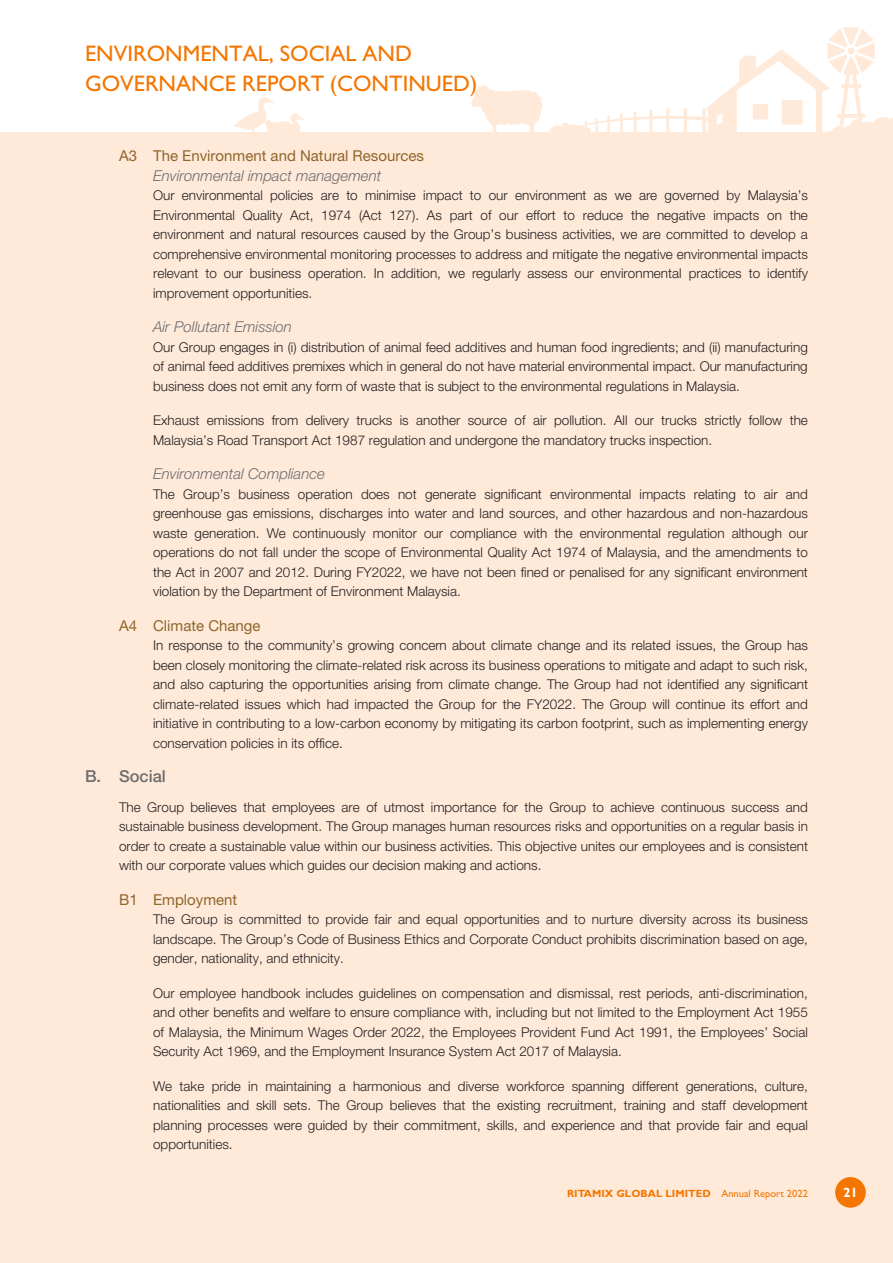
<style>
.page{position:relative;width:893px;height:1263px;background:#fff}
.page>*{position:absolute;margin:0;border:0;box-sizing:border-box;transform-origin:0 0}
.t1{font:22.5px/30px "Gill Sans Std";color:#f47600}
.t2{font:500 16.5px "Helvetica Neue LT Std";color:#6c6d70}
.t3{font:italic 300 15px "Helvetica Neue LT Std";color:#6c6d70}
.t4{font:15px "Helvetica Neue LT Std";color:#90642a}
.t5{font:300 13.5px/19.5px "Helvetica Neue LT Std";color:#231f20;text-align:justify}
.t6{font:700 13.5px "Gill Sans Std";color:#fff}
.t7{font:700 10.5px "Gill Sans Std";color:#f47600}
.s1{font-weight:400}
</style>
<div class="page">
<div style="left:0;top:132px;width:893px;height:1131px;background:#ffeada"></div>
<svg style="left:471px;top:27px;width:422px;height:105px"></svg>
<svg style="left:234px;top:97px;width:70px;height:35px"></svg>
<div style="left:835px;top:1177px;width:31px;height:31px;background:#f47600;border-radius:50%"></div>
<h1 class="t1" style="left:85px;top:39px;width:329px">ENVIRONMENTAL, SOCIAL AND<br>GOVERNANCE REPORT (contin</h1>
<h1 class="t1" style="left:426px;top:69px;width:53px">ued)</h1>
<p class="t4" style="left:119px;top:147px;width:306px">A3 The Environment and Natural Resources</p>
<p class="t3" style="left:153px;top:167px;width:230px">Environmental impact management</p>
<p class="t5" style="left:153px;top:185px;width:656px">Our environmental policies are to minimise impact to our environment as we are governed by Malaysia’s Environmental Quality Act, 1974 (Act 127). As part of our effort to reduce the negative impacts on the environment and natural resources caused by the Group’s business activities, we are committed to develop a comprehensive environmental monitoring processes to address and mitigate the negative environmental impacts relevant to our business operation. In addition, we regularly assess our environmental practices to identify improvement opportunities.</p>
<p class="t3" style="left:153px;top:318px;width:140px">Air Pollutant Emission</p>
<p class="t5" style="left:153px;top:337px;width:656px">Our Group engages in (i) distribution of animal feed additives and human food ingredients; and (ii) manufacturing of animal feed additives premixes which in general do not have material environmental impact. Our manufacturing business does not emit any form of waste that is subject to the environmental regulations in Malaysia.</p>
<p class="t5" style="left:153px;top:410px;width:656px">Exhaust emissions from delivery trucks is another source of air pollution. All our trucks strictly follow the<br>Malaysia’s Road Transport Act 1987 regulation and undergone the mandatory trucks inspection.</p>
<p class="t3" style="left:153px;top:465px;width:173px">Environmental Compliance</p>
<p class="t5" style="left:153px;top:484px;width:656px">The Group’s business operation does not generate significant environmental impacts relating to air and greenhouse gas emissions, discharges into water and land sources, and other hazardous and non-hazardous waste generation. We continuously monitor our compliance with the environmental regulation although our operations do not fall under the scope of Environmental Quality Act 1974 of Malaysia, and the amendments to the Act in 2007 and 2012. During FY2022, we have not been fined or penalised for any significant environment violation by the Department of Environment Malaysia.</p>
<p class="t4" style="left:119px;top:616px;width:143px">A4 Climate Change</p>
<p class="t5" style="left:153px;top:635px;width:656px">In response to the community’s growing concern about climate change and its related issues, the Group has been closely monitoring the climate-related risk across its business operations to mitigate and adapt to such risk, and also capturing the opportunities arising from climate change. The Group had not identified any significant climate-related issues which had impacted the Group for the FY2022. The Group will continue its effort and initiative in contributing to a low-carbon economy by mitigating its carbon footprint, such as implementing energy conservation policies in its office.</p>
<p class="t2" style="left:85px;top:767px;width:82px">B. Social</p>
<p class="t5" style="left:119px;top:797px;width:690px">The Group believes that employees are of utmost importance for the Group to achieve continuous success and sustainable business development. The Group manages human resources risks and opportunities on a regular basis in order to create a sustainable value within our business activities. This objective unites our employees and is consistent with our corporate values which guides our decision making and actions.</p>
<p class="t4" style="left:119px;top:890px;width:120px">B1 Employment</p>
<p class="t5" style="left:153px;top:909px;width:656px">The Group is committed to provide fair and equal opportunities and to nurture diversity across its business landscape. The Group’s Code of Business Ethics and Corporate Conduct prohibits discrimination based on age, gender, nationality, and ethnicity.</p>
<p class="t5" style="left:153px;top:983px;width:656px">Our employee handbook includes guidelines on compensation and dismissal, rest periods, anti-discrimination, and other benefits and welfare to ensure compliance with, including but not limited to the Employment Act 1955 of Malaysia, the Minimum Wages Order 2022, the Employees Provident Fund Act 1991, the Employees’ Social Security Act 1969, and the Employment Insurance System Act 2017 of Malaysia.</p>
<p class="t5" style="left:153px;top:1076px;width:656px">We take pride in maintaining a harmonious and diverse workforce spanning different generations, culture, nationalities and skill sets. The Group believes that the existing recruitment, training and staff development planning processes were guided by their commitment, skills, and experience and that provide fair and equal opportunities.</p>
<p class="t7" style="left:567px;top:1187px;width:242px">RITAMIX GLOBAL LIMITED <span class="s1">Annual Report 2022</span></p>
<p class="t6" style="left:843px;top:1184px;width:16px">21</p>
</div>
